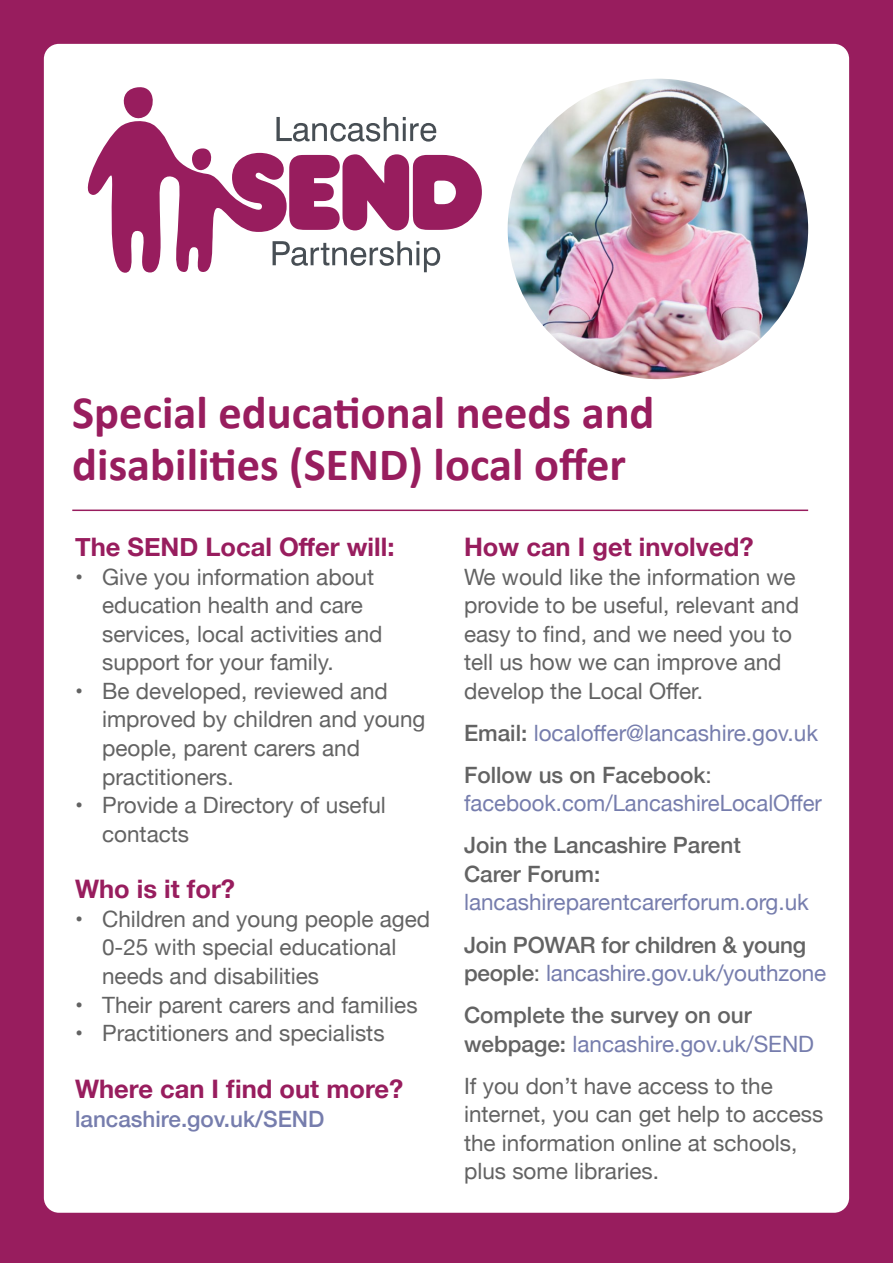
<style>
.page{position:relative;width:893px;height:1263px;background:#981d5e}
.page>*{position:absolute;margin:0;border:0;box-sizing:border-box;transform-origin:0 0}
.t1{font:700 46.5px/52.8px "Calibri";color:#981d5e}
.t2{font:700 25.5px "Helvetica Neue";color:#981d5e}
.t3{font:22.5px/28.5px "Helvetica Neue";color:#636363}
.t4{font:500 22.5px/28.5px "Helvetica Neue";color:#636363}
.t5{font:22.5px/42px "Helvetica Neue";color:#767dad}
.t6{font:500 22.5px "Helvetica Neue";color:#767dad}
.s1{font-weight:500;color:#636363}
.s2{color:#636363}
.s3{font-weight:400}
.s4{font-weight:400;color:#767dad}
</style>
<div class="page">
<div style="left:42px;top:42px;width:809px;height:1172px;background:#fff;border-radius:17px"></div>
<svg style="left:87px;top:87px;width:395px;height:186px"></svg>
<img style="left:508px;top:79px;width:300px;height:300px;border-radius:150px">
<hr style="left:72px;top:509px;width:736px;height:2px;background:#981d5e">
<h1 class="t1" style="left:72px;top:386px;width:584px">Special educational needs and disabilities (SEND) local offer</h1>
<p class="t2" style="left:75px;top:527px;width:321px">The SEND Local Offer will:</p>
<p class="t3" style="left:102px;top:564px;width:282px;text-indent:-27px">• Give you information about education health and care services, local activities and support for your family.</p>
<p class="t3" style="left:102px;top:678px;width:325px;text-indent:-27px">• Be developed, reviewed and improved by children and young people, parent carers and practitioners.</p>
<p class="t3" style="left:102px;top:792px;width:285px;text-indent:-27px">• Provide a Directory of useful contacts</p>
<p class="t2" style="left:75px;top:869px;width:162px">Who is it for?</p>
<p class="t3" style="left:102px;top:906px;width:330px;text-indent:-27px">• Children and young people aged<br>0-25 with special educational needs and disabilities</p>
<p class="t3" style="left:75px;top:991px;width:344px">• Their parent carers and families</p>
<p class="t3" style="left:75px;top:1020px;width:311px">• Practitioners and specialists</p>
<p class="t2" style="left:75px;top:1069px;width:330px">Where can I find out more?</p>
<p class="t6" style="left:75px;top:1100px;width:251px">lancashire.gov.uk/SEND</p>
<p class="t2" style="left:464px;top:527px;width:291px">How can I get involved?</p>
<p class="t3" style="left:464px;top:564px;width:337px">We would like the information we provide to be useful, relevant and easy to find, and we need you to tell us how we can improve and develop the Local Offer.</p>
<p class="t5" style="left:464px;top:713px;width:355px"><span class="s1">Email:</span> localoffer@lancashire.gov.uk<br><span class="s1">Follow us on Facebook</span><span class="s2">:</span></p>
<p class="t5" style="left:464px;top:784px;width:359px">facebook.com/LancashireLocalOffer</p>
<p class="t4" style="left:464px;top:829px;width:278px">Join the Lancashire Parent<br>Carer Forum:</p>
<p class="t5" style="left:464px;top:883px;width:346px">lancashireparentcarerforum.org.uk</p>
<p class="t4" style="left:464px;top:928px;width:364px">Join POWAR for children &amp; young people<span class="s3">:</span> <span class="s4">lancashire.gov.uk/youthzone</span></p>
<p class="t4" style="left:464px;top:999px;width:352px">Complete the survey on our webpage: <span class="s4">lancashire.gov.uk/SEND</span></p>
<p class="t3" style="left:464px;top:1072px;width:361px">If you don’t have access to the internet, you can get help to access the information online at schools, plus some libraries.</p>
</div>
